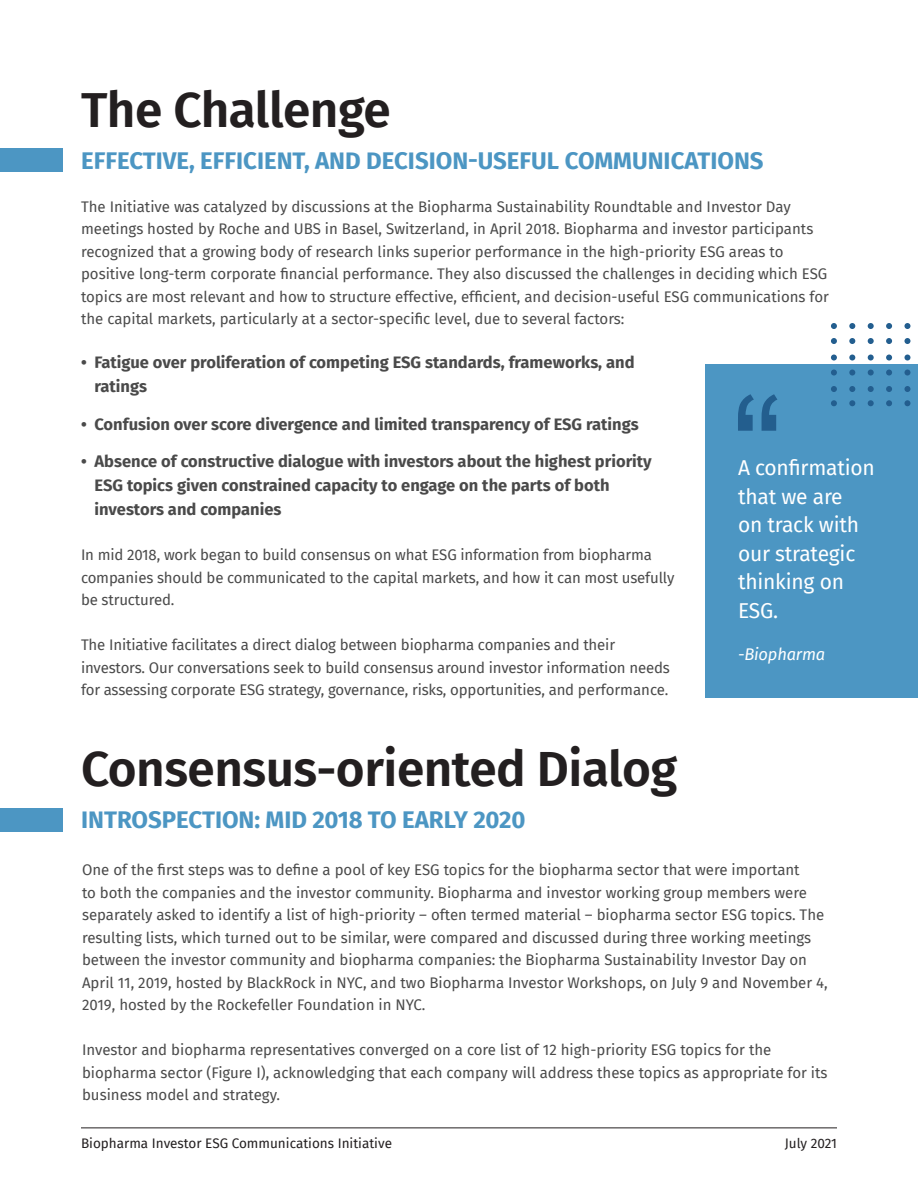
<style>
.page{position:relative;width:918px;height:1188px;background:#fff}
.page>*{position:absolute;margin:0;border:0;box-sizing:border-box;transform-origin:0 0}
.Heading{font:600 49.5px "Fira Sans";letter-spacing:-.01em;color:#231f20}
.Subheading{font:700 24px "Fira Sans";color:#4c96c3}
.Box_Heading{font:21px/28.5px "Fira Sans";letter-spacing:-.01em;color:#fff}
.t1{font:700 16.5px/24px "Fira Sans";color:#4a4a4a}
.Box_Heading-2{font:italic 16.5px "Fira Sans";letter-spacing:-.01em;color:#fff}
.Body{font:15px/22.5px "Fira Sans";color:#4a4a4a}
.t2{font:13.5px "Fira Sans";color:#231f20}
</style>
<div class="page">
<hr style="left:81px;top:1128px;width:756px;height:1px;background:#231f20">
<div style="left:706px;top:364px;width:212px;height:334px;background:#4c96c3"></div>
<svg style="left:738px;top:394px;width:39px;height:37px"></svg>
<div style="left:0;top:808px;width:62px;height:24px;background:#4c96c3"></div>
<div style="left:0;top:148px;width:62px;height:23px;background:#4c96c3"></div>
<svg style="left:831px;top:400px;width:80px;height:6px"></svg>
<svg style="left:831px;top:323px;width:80px;height:6px"></svg>
<svg style="left:831px;top:338px;width:80px;height:6px"></svg>
<svg style="left:831px;top:355px;width:80px;height:6px"></svg>
<svg style="left:831px;top:370px;width:80px;height:6px"></svg>
<svg style="left:831px;top:386px;width:80px;height:6px"></svg>
<p class="Heading" style="left:81px;top:69px;width:311px">The Challenge</p>
<p class="Subheading" style="left:81px;top:141px;width:684px">EFFECTIVE, EFFICIENT, AND DECISION-USEFUL COMMUNICATIONS</p>
<p class="Body" style="left:81px;top:195px;width:750px">The Initiative was catalyzed by discussions at the Biopharma Sustainability Roundtable and Investor Day meetings hosted by Roche and UBS in Basel, Switzerland, in April 2018. Biopharma and investor participants recognized that a growing body of research links superior performance in the high-priority ESG areas to positive long-term corporate financial performance. They also discussed the challenges in deciding which ESG topics are most relevant and how to structure effective, efficient, and decision-useful ESG communications for the capital markets, particularly at a sector-specific level, due to several factors:</p>
<p class="t1" style="left:94px;top:349px;width:542px;text-indent:-14px">• Fatigue over proliferation of competing ESG standards, frameworks, and ratings</p>
<p class="t1" style="left:81px;top:411px;width:559px">• Confusion over score divergence and limited transparency of ESG ratings</p>
<p class="t1" style="left:94px;top:448px;width:559px;text-indent:-14px">• Absence of constructive dialogue with investors about the highest priority<br>ESG topics given constrained capacity to engage on the parts of both investors and companies</p>
<p class="Body" style="left:81px;top:543px;width:595px">In mid 2018, work began to build consensus on what ESG information from biopharma companies should be communicated to the capital markets, and how it can most usefully be structured.</p>
<p class="Body" style="left:81px;top:633px;width:590px">The Initiative facilitates a direct dialog between biopharma companies and their investors. Our conversations seek to build consensus around investor information needs for assessing corporate ESG strategy, governance, risks, opportunities, and performance.</p>
<p class="Box_Heading" style="left:738px;top:453px;width:138px">A confirmation that we are<br>on track with our strategic thinking on<br>ESG.</p>
<p class="Box_Heading-2" style="left:738px;top:642px;width:89px">-Biopharma</p>
<p class="Heading" style="left:81px;top:728px;width:598px">Consensus-oriented Dialog</p>
<p class="Subheading" style="left:81px;top:799px;width:446px">INTROSPECTION: MID 2018 TO EARLY 2020</p>
<p class="Body" style="left:82px;top:858px;width:747px">One of the first steps was to define a pool of key ESG topics for the biopharma sector that were important<br>to both the companies and the investor community. Biopharma and investor working group members were separately asked to identify a list of high-priority – often termed material – biopharma sector ESG topics. The resulting lists, which turned out to be similar, were compared and discussed during three working meetings between the investor community and biopharma companies: the Biopharma Sustainability Investor Day on April 11, 2019, hosted by BlackRock in NYC, and two Biopharma Investor Workshops, on July 9 and November 4, 2019, hosted by the Rockefeller Foundation in NYC.</p>
<p class="Body" style="left:82px;top:1038px;width:747px">Investor and biopharma representatives converged on a core list of 12 high-priority ESG topics for the biopharma sector (Figure I), acknowledging that each company will address these topics as appropriate for its business model and strategy.</p>
<p class="t2" style="left:81px;top:1133px;width:313px">Biopharma Investor ESG Communications Initiative</p>
<p class="t2" style="left:785px;top:1133px;width:54px">July 2021</p>
</div>
